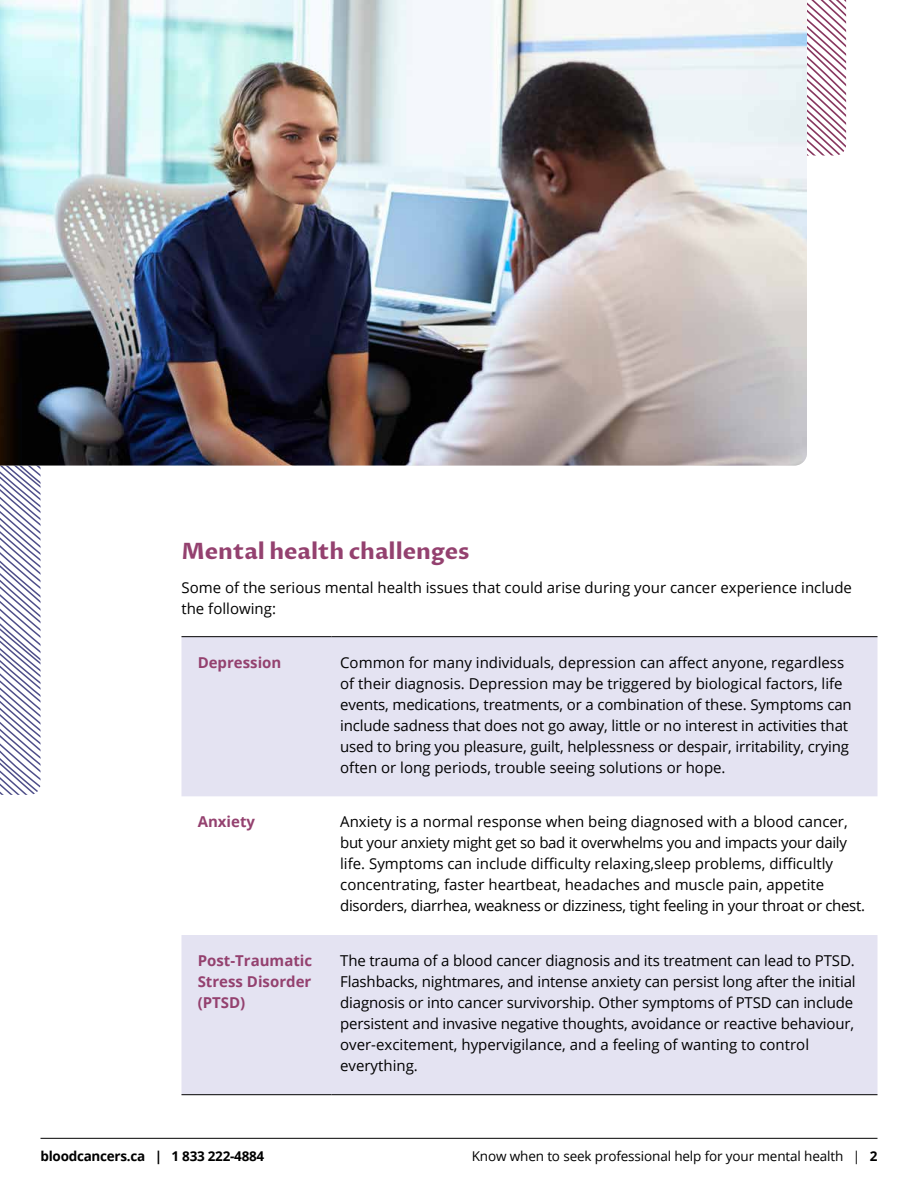
<style>
.page{position:relative;width:918px;height:1188px;background:#fff}
.page>*{position:absolute;margin:0;border:0;box-sizing:border-box;transform-origin:0 0}
.t1{font:700 22.5px "Proza Libre";color:#94416f}
.t2{font:15px/21px "Open Sans";letter-spacing:-.01em;color:#000}
.t3{font:700 15px/21px "Open Sans";color:#94416f;text-align:justify}
.t4{font:13.5px "Open Sans";letter-spacing:-.01em;color:#000}
.t5{font:700 13.5px "Open Sans";letter-spacing:-.02em;color:#000}
.s1{font-weight:700}
</style>
<div class="page">
<hr style="left:40px;top:1138px;width:838px;height:1px;background:#000">
<svg style="left:0;top:466px;width:40px;height:329px"></svg>
<svg style="left:181px;top:637px;width:697px;height:458px;fill:#e4e3f2"></svg>
<hr style="left:181px;top:636px;width:151px;height:1px;background:#000">
<hr style="left:332px;top:636px;width:545px;height:1px;background:#000">
<hr style="left:181px;top:1094px;width:151px;height:1px;background:#000">
<hr style="left:332px;top:1094px;width:545px;height:1px;background:#000">
<svg style="left:807px;top:0;width:39px;height:156px"></svg>
<img style="left:0;top:0;width:807px;height:466px">
<h1 class="t1" style="left:181px;top:537px;width:290px">Mental health challenges</h1>
<p class="t2" style="left:181px;top:577px;width:672px">Some of the serious mental health issues that could arise during your cancer experience include the following:</p>
<p class="t3" style="left:198px;top:651px;width:85px">Depression</p>
<p class="t2" style="left:340px;top:651px;width:513px">Common for many individuals, depression can affect anyone, regardless of their diagnosis. Depression may be triggered by biological factors, life events, medications, treatments, or a combination of these. Symptoms can include sadness that does not go away, little or no interest in activities that used to bring you pleasure, guilt, helplessness or despair, irritability, crying often or long periods, trouble seeing solutions or hope.</p>
<p class="t3" style="left:198px;top:811px;width:59px">Anxiety</p>
<p class="t2" style="left:340px;top:811px;width:526px">Anxiety is a normal response when being diagnosed with a blood cancer, but your anxiety might get so bad it overwhelms you and impacts your daily life. Symptoms can include difficulty relaxing,sleep problems, difficultly concentrating, faster heartbeat, headaches and muscle pain, appetite disorders, diarrhea, weakness or dizziness, tight feeling in your throat or chest.</p>
<p class="t3" style="left:198px;top:950px;width:116px">Post-Traumatic Stress Disorder (PTSD)</p>
<p class="t2" style="left:340px;top:950px;width:517px">The trauma of a blood cancer diagnosis and its treatment can lead to PTSD.<br>Flashbacks, nightmares, and intense anxiety can persist long after the initial diagnosis or into cancer survivorship. Other symptoms of PTSD can include persistent and invasive negative thoughts, avoidance or reactive behaviour, over-excitement, hypervigilance, and a feeling of wanting to control everything.</p>
<p class="t5" style="left:41px;top:1147px;width:225px">bloodcancers.ca | 1 833 222-4884</p>
<p class="t4" style="left:472px;top:1147px;width:407px">Know when to seek professional help for your mental health | <span class="s1">2</span></p>
</div>
